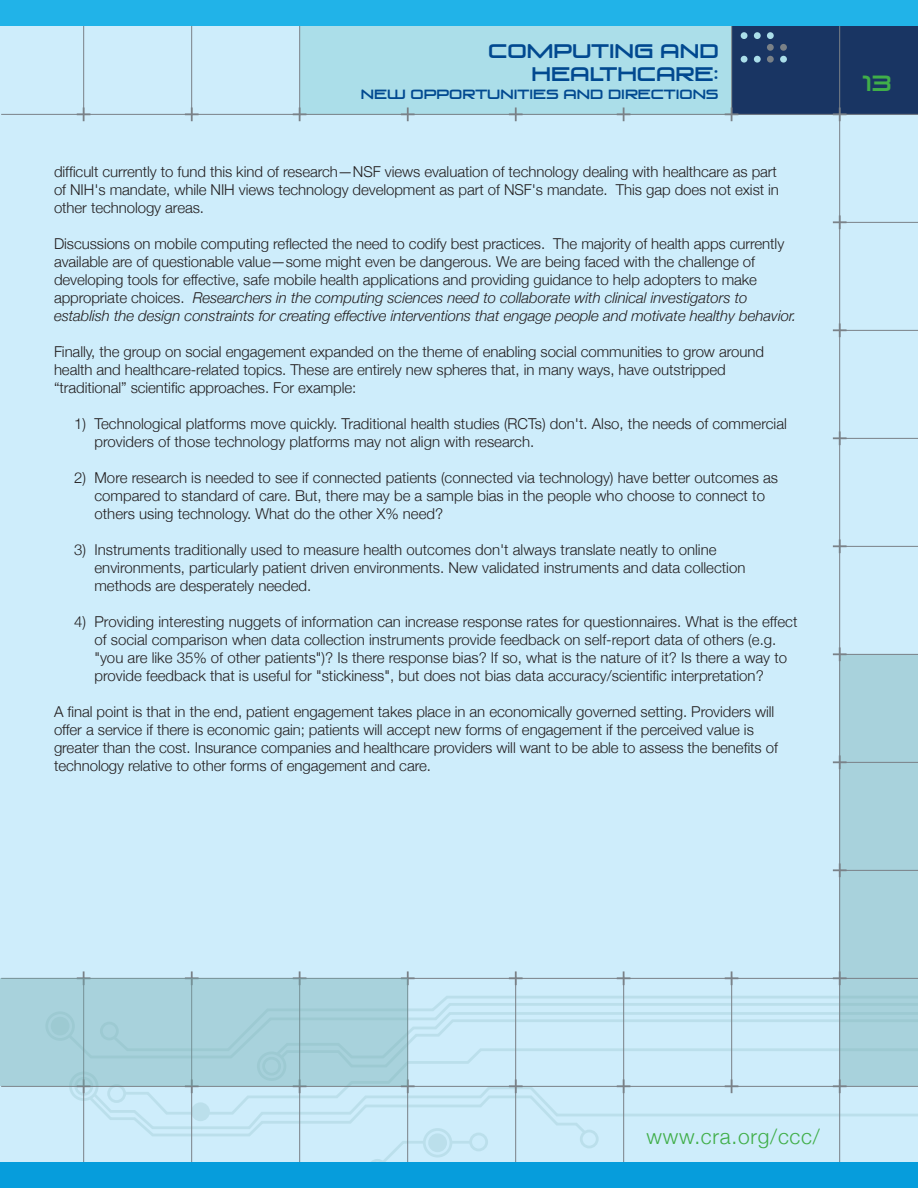
<style>
.page{position:relative;width:918px;height:1188px;background:#ceedfb}
.page>*{position:absolute;margin:0;border:0;box-sizing:border-box;transform-origin:0 0}
.t1{font:300 21px "Helvetica Neue";letter-spacing:.035em;color:#40ae49}
.t2{font:21px "Venus Rising";color:#40ae49}
.t3{font:18.75px/22.5px "Venus Rising";color:#014990;text-align:right}
.t4{font:300 15px/18px "Helvetica Neue";letter-spacing:-.005em;color:#231f20}
.t5{font:12.75px "Venus Rising";color:#014990}
.s1{font-style:italic}
</style>
<div class="page">
<div style="left:840px;top:654px;width:78px;height:432px;background:#a8d2dc"></div>
<div style="left:300px;top:16px;width:434px;height:98px;background:#abdee9"></div>
<div style="left:732px;top:6px;width:186px;height:108px;background:#193563"></div>
<svg style="left:55px;top:994px;width:863px;height:168px"></svg>
<div style="left:109px;top:1086px;width:16px;height:16px;background:#ccecfa;border-radius:50%"></div>
<div style="left:107px;top:1084px;width:19px;height:19px;border:3px solid #70aaae;border-radius:50%"></div>
<div style="left:193px;top:1104px;width:16px;height:16px;background:#bbdfeb;border-radius:50%"></div>
<div style="left:191px;top:1102px;width:19px;height:19px;border:3px solid #70aaae;border-radius:50%"></div>
<div style="left:368px;top:1159px;width:19px;height:19px;border:3px solid #70aaae;border-radius:50%"></div>
<svg style="left:424px;top:1129px;width:27px;height:27px"></svg>
<div style="left:423px;top:1128px;width:29px;height:30px;border:3px solid #70aaae;border-radius:50%"></div>
<div style="left:430px;top:1135px;width:16px;height:16px;background:#bbdfeb;border-radius:50%"></div>
<div style="left:428px;top:1133px;width:19px;height:19px;border:3px solid #70aaae;border-radius:50%"></div>
<svg style="left:70px;top:1073px;width:27px;height:27px"></svg>
<div style="left:69px;top:1072px;width:30px;height:29px;border:3px solid #70aaae;border-radius:50%"></div>
<div style="left:74px;top:1077px;width:19px;height:19px;border:3px solid #70aaae;border-radius:50%"></div>
<div style="left:471px;top:1134px;width:16px;height:16px;background:#ccecfa;border-radius:50%"></div>
<div style="left:469px;top:1133px;width:19px;height:18px;border:3px solid #70aaae;border-radius:50%"></div>
<div style="left:580px;top:1130px;width:19px;height:18px;border:3px solid #70aaae;border-radius:50%"></div>
<div style="left:741px;top:32px;width:7px;height:7px;background:#abdee9;border-radius:50%"></div>
<div style="left:741px;top:56px;width:7px;height:7px;background:#abdee9;border-radius:50%"></div>
<div style="left:754px;top:32px;width:7px;height:7px;background:#abdee9;border-radius:50%"></div>
<div style="left:754px;top:56px;width:7px;height:7px;background:#abdee9;border-radius:50%"></div>
<div style="left:767px;top:44px;width:7px;height:7px;background:#7a8187;border-radius:50%"></div>
<div style="left:767px;top:32px;width:7px;height:7px;background:#abdee9;border-radius:50%"></div>
<div style="left:767px;top:56px;width:7px;height:7px;background:#7a8187;border-radius:50%"></div>
<div style="left:780px;top:44px;width:7px;height:7px;background:#7a8187;border-radius:50%"></div>
<div style="left:780px;top:56px;width:7px;height:7px;background:#abdee9;border-radius:50%"></div>
<hr style="left:83px;top:0;width:1px;height:115px;background:#7a8187">
<hr style="left:191px;top:0;width:1px;height:116px;background:#7a8187">
<hr style="left:299px;top:0;width:1px;height:116px;background:#7a8187">
<hr style="left:731px;top:0;width:1px;height:115px;background:#7a8187">
<hr style="left:1px;top:114px;width:917px;height:1px;background:#7a8187">
<hr style="left:839px;top:222px;width:79px;height:1px;background:#7a8187">
<hr style="left:839px;top:330px;width:79px;height:1px;background:#7a8187">
<hr style="left:840px;top:438px;width:78px;height:1px;background:#7a8187">
<hr style="left:840px;top:546px;width:78px;height:1px;background:#7a8187">
<hr style="left:840px;top:654px;width:78px;height:1px;background:#7a8187">
<hr style="left:839px;top:762px;width:79px;height:1px;background:#7a8187">
<hr style="left:840px;top:870px;width:78px;height:1px;background:#7a8187">
<hr style="left:1px;top:978px;width:917px;height:1px;background:#7a8187">
<hr style="left:1px;top:1086px;width:917px;height:1px;background:#7a8187">
<svg style="left:77px;top:107px;width:13px;height:14px"></svg>
<svg style="left:185px;top:107px;width:14px;height:14px"></svg>
<svg style="left:293px;top:107px;width:13px;height:14px"></svg>
<svg style="left:401px;top:107px;width:14px;height:14px"></svg>
<svg style="left:509px;top:107px;width:14px;height:14px"></svg>
<svg style="left:617px;top:107px;width:13px;height:14px"></svg>
<svg style="left:725px;top:107px;width:13px;height:14px"></svg>
<svg style="left:833px;top:107px;width:14px;height:14px"></svg>
<svg style="left:833px;top:215px;width:14px;height:14px"></svg>
<svg style="left:833px;top:323px;width:14px;height:14px"></svg>
<svg style="left:833px;top:431px;width:14px;height:14px"></svg>
<svg style="left:833px;top:539px;width:14px;height:14px"></svg>
<svg style="left:833px;top:647px;width:14px;height:14px"></svg>
<svg style="left:833px;top:755px;width:14px;height:14px"></svg>
<svg style="left:833px;top:863px;width:14px;height:14px"></svg>
<svg style="left:77px;top:1085px;width:13px;height:8px"></svg>
<svg style="left:185px;top:1085px;width:14px;height:8px"></svg>
<svg style="left:293px;top:1085px;width:13px;height:8px"></svg>
<svg style="left:401px;top:1079px;width:14px;height:14px"></svg>
<svg style="left:509px;top:1079px;width:14px;height:14px"></svg>
<svg style="left:617px;top:1079px;width:13px;height:14px"></svg>
<svg style="left:725px;top:1079px;width:13px;height:14px"></svg>
<svg style="left:833px;top:1079px;width:14px;height:14px"></svg>
<hr style="left:191px;top:977px;width:1px;height:211px;background:#7a8187">
<hr style="left:299px;top:977px;width:1px;height:211px;background:#7a8187">
<hr style="left:407px;top:978px;width:1px;height:210px;background:#7a8187">
<hr style="left:515px;top:976px;width:1px;height:212px;background:#7a8187">
<hr style="left:623px;top:976px;width:1px;height:212px;background:#7a8187">
<hr style="left:731px;top:977px;width:1px;height:110px;background:#7a8187">
<hr style="left:839px;top:0;width:1px;height:1188px;background:#7a8187">
<hr style="left:83px;top:977px;width:1px;height:211px;background:#7a8187">
<svg style="left:77px;top:971px;width:13px;height:7px"></svg>
<svg style="left:185px;top:971px;width:14px;height:7px"></svg>
<svg style="left:293px;top:971px;width:13px;height:7px"></svg>
<svg style="left:401px;top:971px;width:14px;height:14px"></svg>
<svg style="left:509px;top:971px;width:14px;height:14px"></svg>
<svg style="left:617px;top:971px;width:13px;height:14px"></svg>
<svg style="left:725px;top:971px;width:13px;height:14px"></svg>
<svg style="left:833px;top:971px;width:14px;height:14px"></svg>
<div style="left:0;top:0;width:918px;height:26px;background:#21b3e8"></div>
<div style="left:0;top:1162px;width:918px;height:26px;background:#069ddc"></div>
<div style="left:0;top:978px;width:408px;height:107px;background:#a8d2dc"></div>
<p class="t3" style="left:488px;top:40px;width:232px">COMPUTING AND<br>HEALTHCARE:</p>
<p class="t5" style="left:361px;top:87px;width:359px">NEW OPPORTUNITIES AND DIRECTIONS</p>
<p class="t4" style="left:54px;top:162px;width:727px">difficult currently to fund this kind of research—NSF views evaluation of technology dealing with healthcare as part of NIH's mandate, while NIH views technology development as part of NSF's mandate. This gap does not exist in other technology areas.</p>
<p class="t4" style="left:54px;top:234px;width:744px">Discussions on mobile computing reflected the need to codify best practices. The majority of health apps currently available are of questionable value—some might even be dangerous. We are being faced with the challenge of developing tools for effective, safe mobile health applications and providing guidance to help adopters to make appropriate choices. <span class="s1">Researchers in the computing sciences need to collaborate with clinical investigators to establish the design constraints for creating effective interventions that engage people and motivate healthy behavior.</span></p>
<p class="t4" style="left:54px;top:342px;width:712px">Finally, the group on social engagement expanded on the theme of enabling social communities to grow around health and healthcare-related topics. These are entirely new spheres that, in many ways, have outstripped “traditional” scientific approaches. For example:</p>
<p class="t4" style="left:94px;top:414px;width:694px;text-indent:-20px">1) Technological platforms move quickly. Traditional health studies (RCTs) don't. Also, the needs of commercial providers of those technology platforms may not align with research.</p>
<p class="t4" style="left:94px;top:468px;width:685px;text-indent:-20px">2) More research is needed to see if connected patients (connected via technology) have better outcomes as compared to standard of care. But, there may be a sample bias in the people who choose to connect to others using technology. What do the other X% need?</p>
<p class="t4" style="left:94px;top:540px;width:652px;text-indent:-20px">3) Instruments traditionally used to measure health outcomes don't always translate neatly to online environments, particularly patient driven environments. New validated instruments and data collection methods are desperately needed.</p>
<p class="t4" style="left:94px;top:612px;width:704px;text-indent:-20px">4) Providing interesting nuggets of information can increase response rates for questionnaires. What is the effect of social comparison when data collection instruments provide feedback on self-report data of others (e.g. "you are like 35% of other patients")? Is there response bias? If so, what is the nature of it? Is there a way to provide feedback that is useful for "stickiness", but does not bias data accuracy/scientific interpretation?</p>
<p class="t4" style="left:54px;top:702px;width:726px">A final point is that in the end, patient engagement takes place in an economically governed setting. Providers will offer a service if there is economic gain; patients will accept new forms of engagement if the perceived value is greater than the cost. Insurance companies and healthcare providers will want to be able to assess the benefits of technology relative to other forms of engagement and care.</p>
<h1 class="t2" style="left:862px;top:71px;width:31px">13</h1>
<h1 class="t1" style="left:647px;top:1120px;width:175px">www.cra.org/ccc/</h1>
</div>
